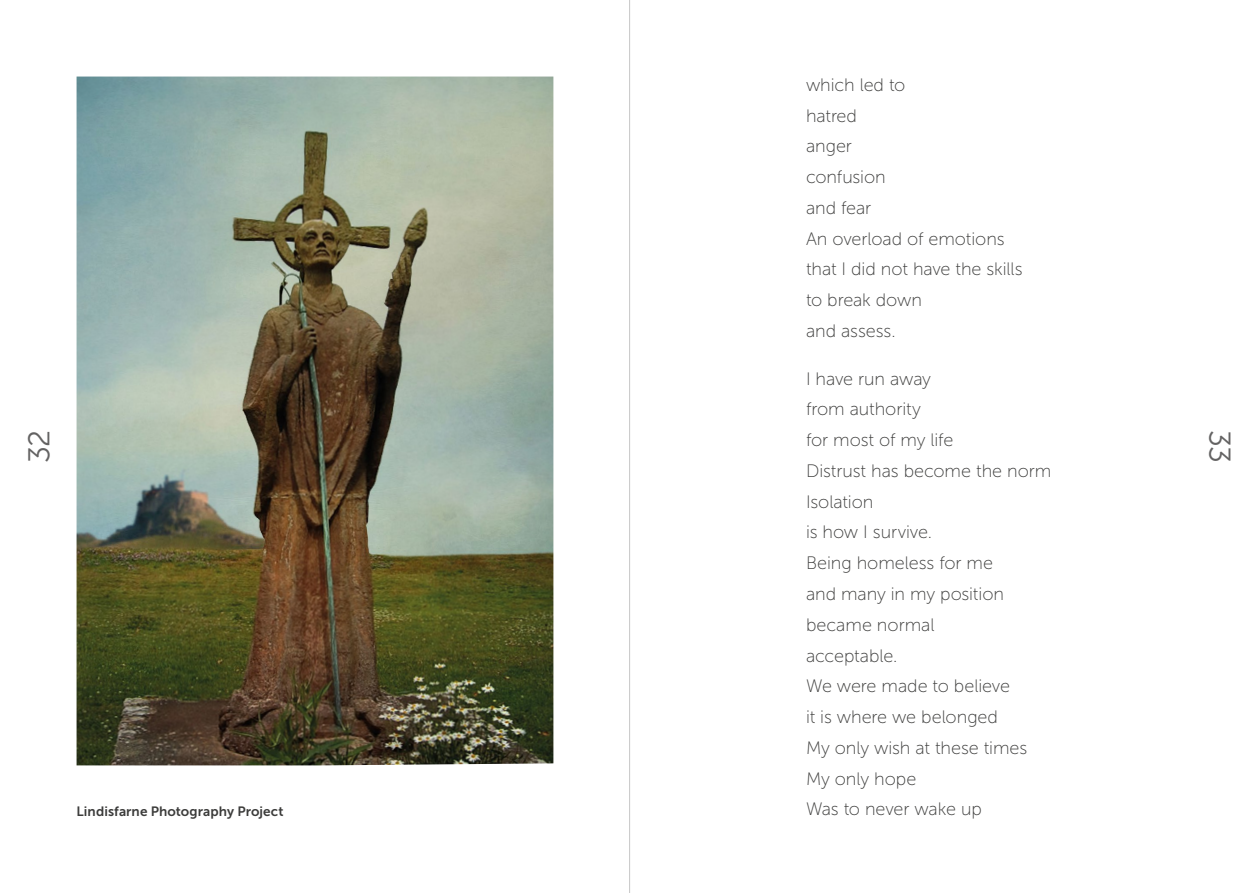
<style>
.page{position:relative;width:1259px;height:893px;background:#fff}
.page>*{position:absolute;margin:0;border:0;box-sizing:border-box;transform-origin:0 0}
.t1{font:30px "Museo Sans 300";color:#646363}
.t2{font:18px/30.8px "Museo Sans 100";letter-spacing:-.005em;color:#3c3c3b}
.t3{font:13.5px "Museo Sans 700";letter-spacing:.005em;color:#3c3c3b}
</style>
<div class="page">
<img style="left:77px;top:77px;width:476px;height:688px">
<hr style="left:629px;top:0;width:1px;height:893px;background:#c6c6c6">
<p class="t2" style="left:806px;top:69px;width:218px">which led to<br>hatred<br>anger<br>confusion<br>and fear<br>An overload of emotions that I did not have the skills to break down<br>and assess.</p>
<p class="t2" style="left:806px;top:363px;width:247px">I have run away<br>from authority<br>for most of my life<br>Distrust has become the norm<br>Isolation<br>is how I survive.<br>Being homeless for me<br>and many in my position became normal<br>acceptable.<br>We were made to believe<br>it is where we belonged<br>My only wish at these times<br>My only hope<br>Was to never wake up</p>
<h1 class="t1" style="left:23px;top:463px;width:35px;rotate:-90deg">32</h1>
<h1 class="t1" style="left:1236px;top:430px;width:35px;rotate:90deg">33</h1>
<p class="t3" style="left:77px;top:804px;width:208px">Lindisfarne Photography Project</p>
</div>
